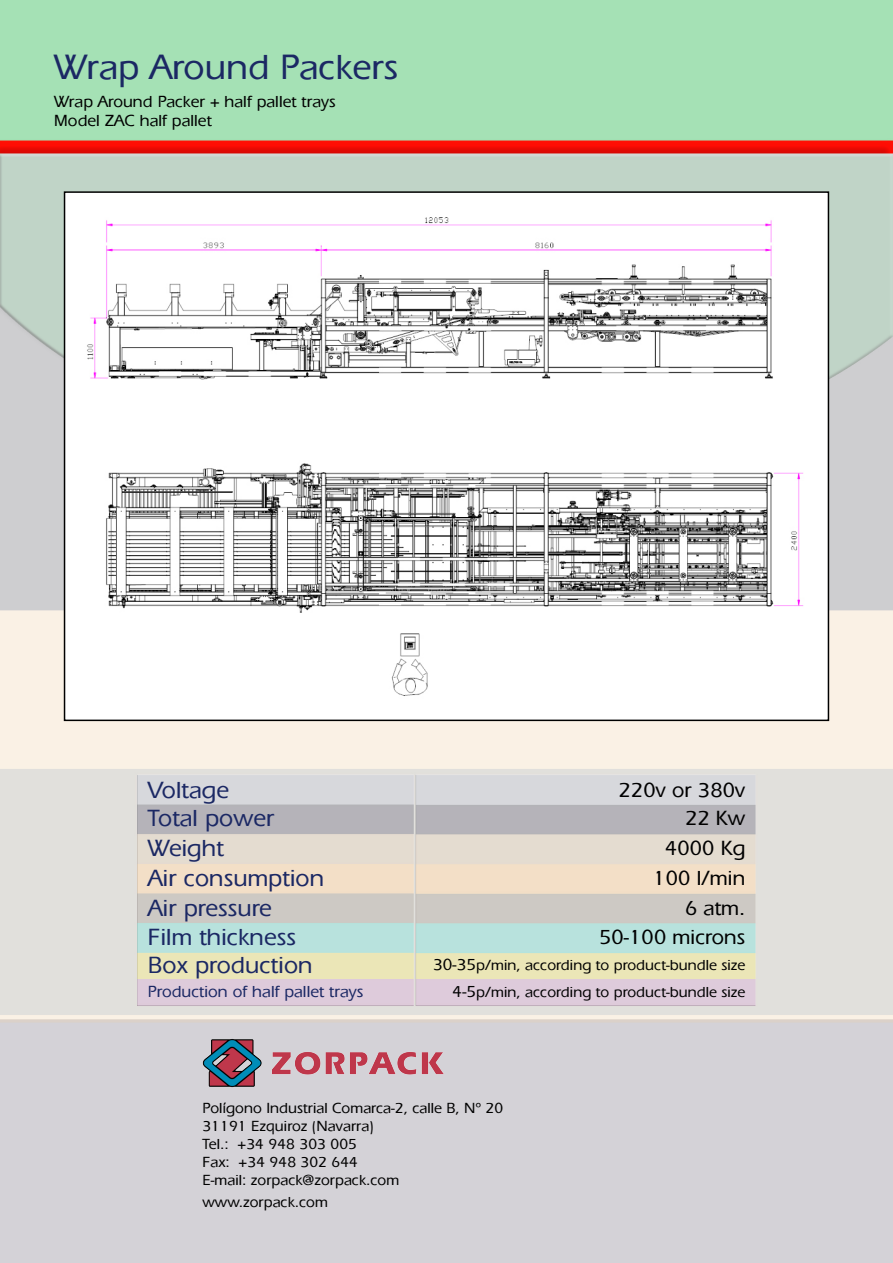
<style>
.page{position:relative;width:893px;height:1263px;background:#fff}
.page>*{position:absolute;margin:0;border:0;box-sizing:border-box;transform-origin:0 0}
.t1{font:700 36px "Erie Light";color:#1b2864}
.t2{font:700 24px/29.2px "Erie Light";color:#1b2864}
.t3{font:700 21px/29.5px "Erie Light";color:#000;text-align:right}
.t4{font:700 16.5px/19.8px "Erie Light";color:#000}
.t5{font:700 16.5px "Erie Light";color:#1b2864}
.t6{font:700 15px/18px "Erie Light";color:#000}
.s1{font-size:16.5px}
</style>
<div class="page">
<img style="left:0;top:0;width:893px;height:1263px">
<img style="left:202px;top:1038px;width:243px;height:49px">
<img style="left:67px;top:194px;width:759px;height:524px">
<h1 class="t1" style="left:54px;top:46px;width:346px">Wrap Around Packers</h1>
<p class="t4" style="left:54px;top:91px;width:283px">Wrap Around Packer + half pallet trays<br>Model ZAC half pallet</p>
<h2 class="t2" style="left:148px;top:775px;width:178px">Voltage<br>Total power<br>Weight<br>Air consumption<br>Air pressure<br>Film thickness<br>Box production</h2>
<h3 class="t3" style="left:599px;top:775px;width:148px">220v or 380v<br>22 Kw<br>4000 Kg<br>100 l/min<br>6 atm.<br>50-100 microns</h3>
<p class="t6" style="left:433px;top:956px;width:314px"><span class="s1">30-35</span>p/min, according to product-bundle size</p>
<p class="t5" style="left:148px;top:982px;width:217px">Production of half pallet trays</p>
<p class="t6" style="left:453px;top:983px;width:294px"><span class="s1">4-5</span>p/min, according to product-bundle size</p>
<p class="t6" style="left:202px;top:1099px;width:302px">Polígono Industrial Comarca-2, calle B, Nº 20<br>31191 Ezquiroz (Navarra)<br>Tel.: +34 948 303 005<br>Fax: +34 948 302 644<br>E-mail: zorpack@zorpack.com</p>
<p class="t6" style="left:202px;top:1193px;width:127px">www.zorpack.com</p>
</div>
